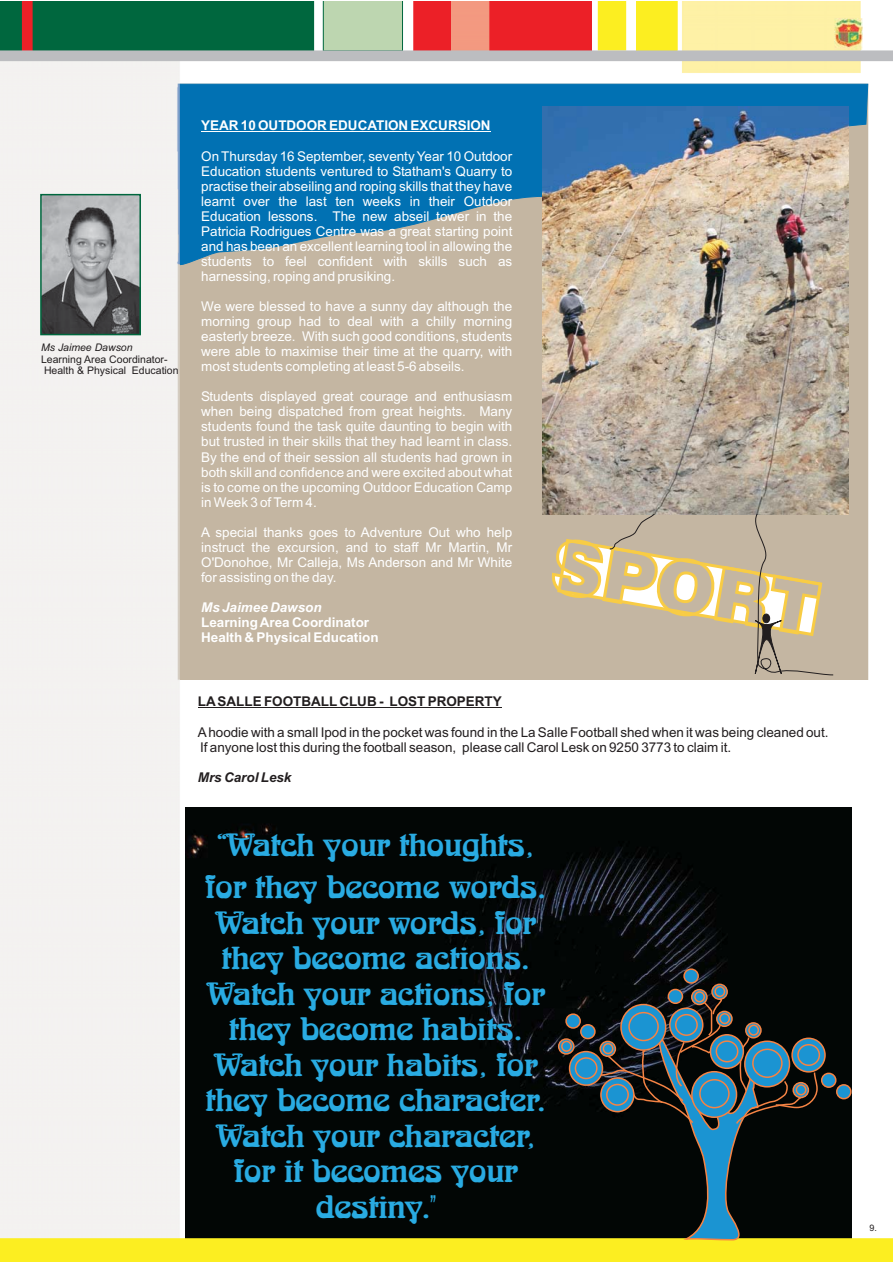
<style>
.page{position:relative;width:893px;height:1263px;background:#fff}
.page>*{position:absolute;margin:0;border:0;box-sizing:border-box;transform-origin:0 0}
.t1{font:31.5px/35.5px "Arnie";color:#29abe2;text-align:center}
.t2{font:13.5px/15px "Arial";color:#fff;text-align:justify}
.t3{font:13.5px/15px "Arial";color:#221e1f}
.t4{font:700 13.5px/15px "Arial";color:#fff}
.t5{font:700 13.5px "Arial";color:#221e1f}
.t6{font:italic 700 13.5px "Arial";color:#fff}
.t7{font:italic 700 13.5px "Arial";color:#221e1f}
.t8{font:10.5px/11.7px "Arial";color:#221e1f}
.t9{font:italic 10.5px "Arial";color:#221e1f}
.t10{font:9px "Arial";color:#221e1f}
.s1{font-family:"Arizona"}
</style>
<div class="page">
<img style="left:185px;top:808px;width:666px;height:189px">
<div style="left:178px;top:84px;width:690px;height:596px;background:#c4b6a2"></div>
<svg style="left:180px;top:84px;width:688px;height:182px"></svg>
<img style="left:682px;top:61px;width:179px;height:12px">
<div style="left:0;top:61px;width:180px;height:936px;background:#f3f2f0"></div>
<svg style="left:0;top:1px;width:892px;height:60px;background:#a29e76"></svg>
<img style="left:42px;top:196px;width:97px;height:137px">
<div style="left:40px;top:194px;width:101px;height:141px;border:1px solid #00673e"></div>
<hr style="left:201px;top:132px;width:290px;height:1px;background:#fff">
<img style="left:542px;top:106px;width:307px;height:409px">
<svg style="left:550px;top:513px;width:284px;height:163px"></svg>
<hr style="left:198px;top:708px;width:304px;height:1px;background:#221e1f">
<svg style="left:692px;top:990px;width:15px;height:15px"></svg>
<div style="left:691px;top:989px;width:17px;height:16px;border:1px solid #f58344;border-radius:50%"></div>
<svg style="left:695px;top:992px;width:9px;height:10px"></svg>
<div style="left:694px;top:991px;width:11px;height:11px;border:1px solid #f58344;border-radius:50%"></div>
<svg style="left:712px;top:984px;width:15px;height:15px"></svg>
<div style="left:711px;top:984px;width:17px;height:16px;border:1px solid #f58344;border-radius:50%"></div>
<svg style="left:715px;top:987px;width:9px;height:9px"></svg>
<div style="left:714px;top:986px;width:11px;height:11px;border:1px solid #f58344;border-radius:50%"></div>
<svg style="left:0;top:997px;width:892px;height:265px"></svg>
<svg style="left:710px;top:1035px;width:33px;height:33px"></svg>
<div style="left:710px;top:1034px;width:34px;height:35px;border:1px solid #f58344;border-radius:50%"></div>
<svg style="left:716px;top:1041px;width:22px;height:21px"></svg>
<div style="left:715px;top:1040px;width:23px;height:22px;border:1px solid #f58344;border-radius:50%"></div>
<svg style="left:581px;top:1025px;width:14px;height:14px"></svg>
<div style="left:580px;top:1024px;width:16px;height:15px;border:1px solid #f58344;border-radius:50%"></div>
<svg style="left:566px;top:1014px;width:14px;height:14px"></svg>
<div style="left:565px;top:1013px;width:16px;height:16px;border:1px solid #f58344;border-radius:50%"></div>
<div style="left:668px;top:989px;width:14px;height:14px;background:#1b94d2;border-radius:50%"></div>
<div style="left:668px;top:989px;width:15px;height:15px;border:1px solid #f58344;border-radius:50%"></div>
<svg style="left:684px;top:969px;width:14px;height:14px"></svg>
<div style="left:683px;top:968px;width:16px;height:16px;border:1px solid #f58344;border-radius:50%"></div>
<div style="left:822px;top:1073px;width:14px;height:14px;background:#1b94d2;border-radius:50%"></div>
<div style="left:821px;top:1073px;width:15px;height:15px;border:1px solid #f58344;border-radius:50%"></div>
<div style="left:837px;top:1085px;width:14px;height:14px;background:#1b94d2;border-radius:50%"></div>
<div style="left:836px;top:1084px;width:15px;height:15px;border:1px solid #f58344;border-radius:50%"></div>
<p class="t9" style="left:41px;top:344px;width:93px">Ms Jaimee Dawson</p>
<p class="t8" style="left:41px;top:354px;width:139px">Learning Area Coordinator-<br>Health &amp; Physical Education</p>
<p class="t4" style="left:201px;top:119px;width:291px">YEAR 10 OUTDOOR EDUCATION EXCURSION</p>
<p class="t2" style="left:201px;top:150px;width:313px">On Thursday 16 September, seventy Year 10 Outdoor Education students ventured to Statham's Quarry to practise their abseiling and roping skills that they have learnt over the last ten weeks in their Outdoor Education lessons. The new abseil tower in the Patricia Rodrigues Centre was a great starting point and has been an excellent learning tool in allowing the students to feel confident with skills such as harnessing, roping and prusiking.</p>
<p class="t2" style="left:201px;top:300px;width:313px">We were blessed to have a sunny day although the morning group had to deal with a chilly morning easterly breeze. With such good conditions, students were able to maximise their time at the quarry, with most students completing at least 5-6 abseils.</p>
<p class="t2" style="left:201px;top:390px;width:313px">Students displayed great courage and enthusiasm when being dispatched from great heights. Many students found the task quite daunting to begin with but trusted in their skills that they had learnt in class.<br>By the end of their session all students had grown in both skill and confidence and were excited about what is to come on the upcoming Outdoor Education Camp in Week 3 of Term 4.</p>
<p class="t2" style="left:201px;top:526px;width:313px">A special thanks goes to Adventure Out who help instruct the excursion, and to staff Mr Martin, Mr O'Donohoe, Mr Calleja, Ms Anderson and Mr White for assisting on the day.</p>
<p class="t6" style="left:201px;top:602px;width:122px">Ms Jaimee Dawson</p>
<p class="t4" style="left:201px;top:616px;width:179px">Learning Area Coordinator<br>Health &amp; Physical Education</p>
<p class="t5" style="left:198px;top:697px;width:305px">LA SALLE FOOTBALL CLUB - LOST PROPERTY</p>
<p class="t3" style="left:198px;top:726px;width:632px">A hoodie with a small Ipod in the pocket was found in the La Salle Football shed when it was being cleaned out.<br>If anyone lost this during the football season, please call Carol Lesk on 9250 3773 to claim it.</p>
<p class="t7" style="left:198px;top:772px;width:95px">Mrs Carol Lesk</p>
<h1 class="t1" style="left:205px;top:827px;width:343px;line-height:42.2px">“Watch your thoughts, for they become words.</h1>
<h1 class="t1" style="left:206px;top:907px;width:342px">Watch your words, for they become actions.<br>Watch your actions, for they become habits.<br>Watch your habits, for they become character.<br>Watch your character, for it becomes your destiny.<span class="s1">”</span></h1>
<p class="t10" style="left:869px;top:1225px;width:9px">9.</p>
</div>
